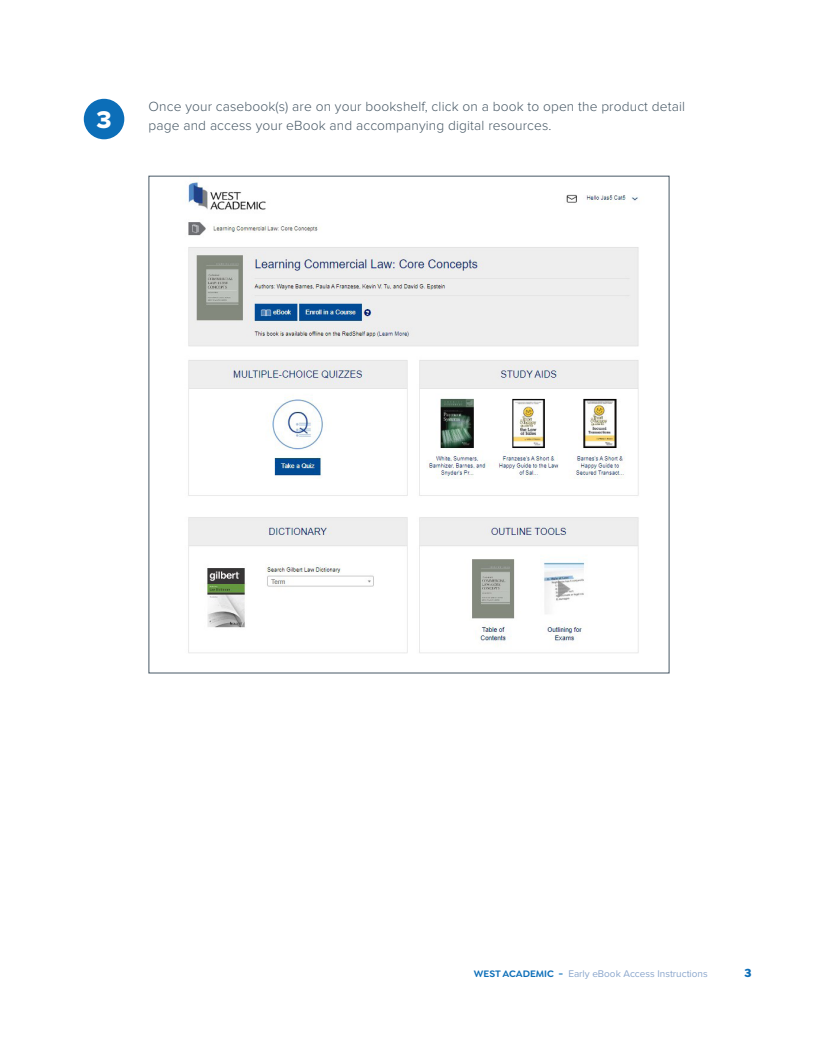
<style>
.page{position:relative;width:828px;height:1053px;background:#fff}
.page>*{position:absolute;margin:0;border:0;box-sizing:border-box;transform-origin:0 0}
.t1{font:25px "Proxima Nova Extrabld";color:#fff}
.t2{font:300 13.75px/18.8px "Proxima Nova";letter-spacing:.01em;color:#475865}
.t3{font:700 12.5px "Goldplay";color:#0c6eb8}
.t4{font:10px "Proxima Nova";color:#8aa6cc}
.s1{font-family:"Goldplay";font-weight:600;color:#0c6eb8}
</style>
<div class="page">
<div style="left:84px;top:99px;width:40px;height:40px;background:#0c6eb8;border-radius:50%"></div>
<img style="left:187px;top:180px;width:452px;height:473px">
<h1 class="t1" style="left:96px;top:101px;width:17px">3</h1>
<p class="t2" style="left:149px;top:97px;width:538px">Once your casebook(s) are on your bookshelf, click on a book to open the product detail page and access your eBook and accompanying digital resources.</p>
<p class="t4" style="left:474px;top:965px;width:235px"><span class="s1">WEST ACADEMIC -</span> Early eBook Access Instructions</p>
<p class="t3" style="left:744px;top:964px;width:9px">3</p>
</div>
